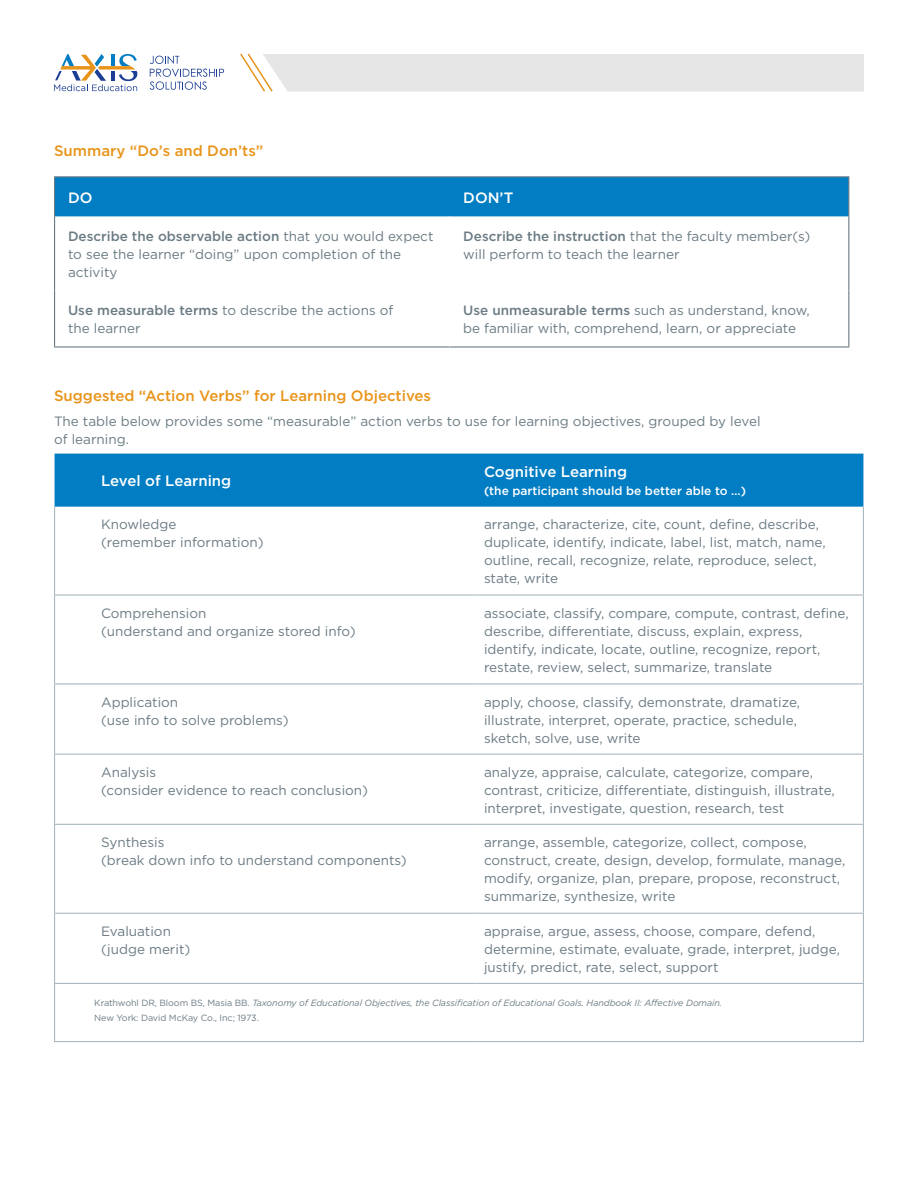
<style>
.page{position:relative;width:918px;height:1188px;background:#fff}
.page>*{position:absolute;margin:0;border:0;box-sizing:border-box;transform-origin:0 0}
.t1{font:500 15px "Gotham";color:#e8941a}
.t2{font:500 15px "Gotham";color:#fff}
.t3{font:13.5px/18px "Gotham";color:#6b7b84}
.t4{font:500 12px "Gotham";color:#fff}
.t5{font:italic 9px/15px "Gotham";letter-spacing:-.01em;color:#6b7b84}
.s1{font-weight:500}
.s2{font-style:normal}
</style>
<div class="page">
<svg style="left:240px;top:53px;width:624px;height:39px;background:#e8e7e7"></svg>
<svg style="left:150px;top:56px;width:74px;height:34px"></svg>
<svg style="left:54px;top:54px;width:83px;height:37px"></svg>
<div style="left:55px;top:454px;width:808px;height:53px;background:#007dc3"></div>
<hr style="left:54px;top:594px;width:423px;height:2px;background:#acb8bf">
<hr style="left:477px;top:594px;width:387px;height:2px;background:#acb8bf">
<hr style="left:54px;top:683px;width:423px;height:1px;background:#acb8bf">
<hr style="left:477px;top:683px;width:387px;height:1px;background:#acb8bf">
<hr style="left:54px;top:754px;width:423px;height:1px;background:#acb8bf">
<hr style="left:477px;top:754px;width:387px;height:1px;background:#acb8bf">
<hr style="left:54px;top:824px;width:423px;height:1px;background:#acb8bf">
<hr style="left:477px;top:824px;width:387px;height:1px;background:#acb8bf">
<hr style="left:54px;top:913px;width:423px;height:1px;background:#acb8bf">
<hr style="left:477px;top:913px;width:387px;height:1px;background:#acb8bf">
<hr style="left:54px;top:507px;width:1px;height:87px;background:#acb8bf">
<hr style="left:863px;top:507px;width:1px;height:87px;background:#acb8bf">
<hr style="left:54px;top:596px;width:1px;height:87px;background:#acb8bf">
<hr style="left:863px;top:596px;width:1px;height:87px;background:#acb8bf">
<hr style="left:54px;top:684px;width:1px;height:70px;background:#acb8bf">
<hr style="left:863px;top:684px;width:1px;height:70px;background:#acb8bf">
<hr style="left:54px;top:755px;width:1px;height:69px;background:#acb8bf">
<hr style="left:863px;top:755px;width:1px;height:69px;background:#acb8bf">
<hr style="left:54px;top:825px;width:1px;height:88px;background:#acb8bf">
<hr style="left:863px;top:825px;width:1px;height:88px;background:#acb8bf">
<hr style="left:54px;top:914px;width:1px;height:69px;background:#acb8bf">
<hr style="left:863px;top:914px;width:1px;height:69px;background:#acb8bf">
<hr style="left:54px;top:983px;width:423px;height:1px;background:#acb8bf">
<hr style="left:54px;top:984px;width:1px;height:57px;background:#acb8bf">
<hr style="left:477px;top:983px;width:387px;height:1px;background:#acb8bf">
<hr style="left:863px;top:984px;width:1px;height:57px;background:#acb8bf">
<hr style="left:54px;top:1041px;width:423px;height:1px;background:#acb8bf">
<hr style="left:477px;top:1041px;width:387px;height:1px;background:#acb8bf">
<div style="left:101px;top:460px;width:475px;height:41px;background:#007dc3"></div>
<div style="left:55px;top:177px;width:793px;height:39px;background:#007dc3"></div>
<hr style="left:54px;top:216px;width:1px;height:75px;background:#6b7b84">
<hr style="left:848px;top:216px;width:1px;height:75px;background:#6b7b84">
<hr style="left:54px;top:291px;width:1px;height:55px;background:#6b7b84">
<hr style="left:848px;top:291px;width:1px;height:55px;background:#6b7b84">
<hr style="left:54px;top:346px;width:396px;height:2px;background:#6b7b84">
<hr style="left:450px;top:346px;width:399px;height:2px;background:#6b7b84">
<hr style="left:54px;top:176px;width:396px;height:1px;background:#6b7b84">
<hr style="left:54px;top:177px;width:1px;height:39px;background:#6b7b84">
<hr style="left:450px;top:176px;width:399px;height:1px;background:#6b7b84">
<hr style="left:848px;top:177px;width:1px;height:39px;background:#6b7b84">
<p class="t1" style="left:54px;top:142px;width:211px">Summary “Do’s and Don’ts”</p>
<p class="t2" style="left:68px;top:189px;width:26px">DO</p>
<p class="t2" style="left:463px;top:189px;width:52px">DON’T</p>
<p class="t3" style="left:68px;top:227px;width:367px"><span class="s1">Describe the observable action</span> that you would expect to see the learner “doing” upon completion of the activity</p>
<p class="t3" style="left:463px;top:227px;width:349px"><span class="s1">Describe the instruction</span> that the faculty member(s) will perform to teach the learner</p>
<p class="t3" style="left:68px;top:301px;width:327px"><span class="s1">Use measurable terms</span> to describe the actions of the learner</p>
<p class="t3" style="left:463px;top:301px;width:348px"><span class="s1">Use unmeasurable terms</span> such as understand, know, be familiar with, comprehend, learn, or appreciate</p>
<p class="t1" style="left:54px;top:387px;width:379px">Suggested “Action Verbs” for Learning Objectives</p>
<p class="t3" style="left:54px;top:412px;width:708px">The table below provides some “measurable” action verbs to use for learning objectives, grouped by level of learning.</p>
<p class="t2" style="left:101px;top:473px;width:132px">Level of Learning</p>
<p class="t2" style="left:484px;top:464px;width:145px">Cognitive Learning</p>
<p class="t4" style="left:484px;top:484px;width:264px">(the participant should be better able to …)</p>
<p class="t3" style="left:101px;top:515px;width:164px">Knowledge<br>(remember information)</p>
<p class="t3" style="left:484px;top:515px;width:343px">arrange, characterize, cite, count, define, describe, duplicate, identify, indicate, label, list, match, name, outline, recall, recognize, relate, reproduce, select, state, write</p>
<p class="t3" style="left:101px;top:604px;width:256px">Comprehension<br>(understand and organize stored info)</p>
<p class="t3" style="left:484px;top:604px;width:366px">associate, classify, compare, compute, contrast, define, describe, differentiate, discuss, explain, express, identify, indicate, locate, outline, recognize, report, restate, review, select, summarize, translate</p>
<p class="t3" style="left:101px;top:693px;width:189px">Application<br>(use info to solve problems)</p>
<p class="t3" style="left:484px;top:693px;width:318px">apply, choose, classify, demonstrate, dramatize, illustrate, interpret, operate, practice, schedule, sketch, solve, use, write</p>
<p class="t3" style="left:101px;top:763px;width:269px">Analysis<br>(consider evidence to reach conclusion)</p>
<p class="t3" style="left:484px;top:763px;width:352px">analyze, appraise, calculate, categorize, compare, contrast, criticize, differentiate, distinguish, illustrate, interpret, investigate, question, research, test</p>
<p class="t3" style="left:101px;top:833px;width:307px">Synthesis<br>(break down info to understand components)</p>
<p class="t3" style="left:484px;top:833px;width:363px">arrange, assemble, categorize, collect, compose, construct, create, design, develop, formulate, manage, modify, organize, plan, prepare, propose, reconstruct, summarize, synthesize, write</p>
<p class="t3" style="left:101px;top:922px;width:91px">Evaluation (judge merit)</p>
<p class="t3" style="left:484px;top:922px;width:357px">appraise, argue, assess, choose, compare, defend, determine, estimate, evaluate, grade, interpret, judge, justify, predict, rate, select, support</p>
<p class="t5" style="left:94px;top:996px;width:629px"><span class="s2">Krathwohl DR, Bloom BS, Masia BB.</span> Taxonomy of Educational Objectives, the Classification of Educational Goals. Handbook II: Affective Domain.<br><span class="s2">New York: David McKay Co., Inc; 1973.</span></p>
</div>
